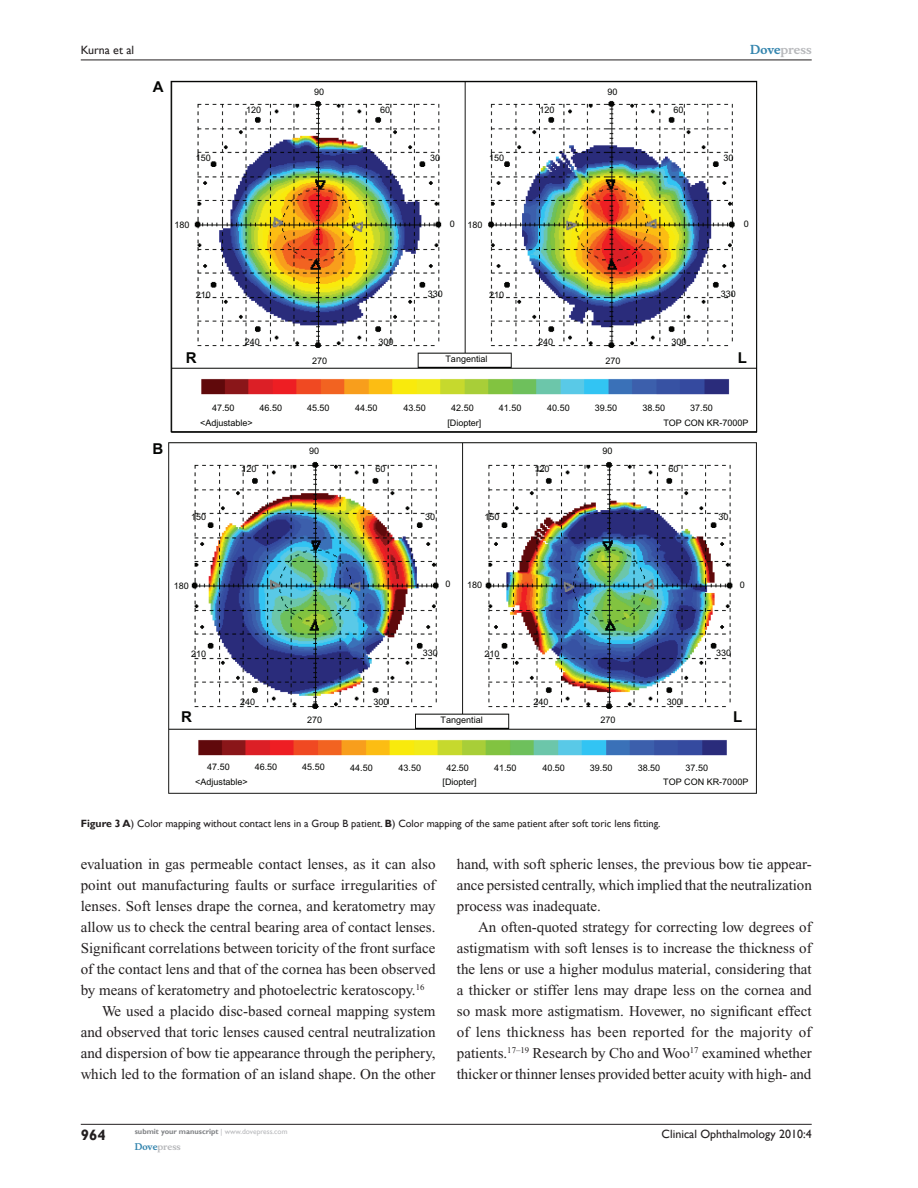
<style>
.page{position:relative;width:918px;height:1188px;background:#fff}
.page>*{position:absolute;margin:0;border:0;box-sizing:border-box;transform-origin:0 0}
.t1{font:15px/21px "Times New Roman";color:#231f20;text-align:justify}
.t2{font:700 15px "Arial";color:#040503}
.t3{font:700 15px "Gill Sans";color:#231f20}
.t4{font:12px "Gill Sans";color:#231f20}
.t5{font:700 12px "Musee";color:#b8b9bc}
.t6{font:10.5px "Gill Sans";color:#231f20}
.t7{font:9px "Arial";color:#040503}
.t8{font:700 9px "Musee";color:#b8b9bc}
.t9{font:700 7.5px "Gill Sans";color:#808285}
.s1{color:#3485ae}
.s2{font-weight:700}
.s3{font-weight:400;color:#b8b9bc}
</style>
<div class="page">
<hr style="left:81px;top:1124px;width:731px;height:1px;background:#231f20">
<hr style="left:81px;top:60px;width:731px;height:1px;background:#231f20">
<img style="left:171px;top:83px;width:586px;height:350px">
<img style="left:169px;top:442px;width:587px;height:351px">
<div style="left:173px;top:571px;width:18px;height:12px;background:#fff"></div>
<p class="t4" style="left:81px;top:43px;width:55px">Kurna et al</p>
<p class="t5" style="left:750px;top:43px;width:63px"><span class="s1">Dove</span>press</p>
<p class="t2" style="left:153px;top:77px;width:12px">A</p>
<p class="t7" style="left:196px;top:152px;width:17px">150</p>
<p class="t7" style="left:174px;top:219px;width:17px">180</p>
<p class="t7" style="left:314px;top:87px;width:12px">90</p>
<p class="t7" style="left:246px;top:105px;width:17px">120</p>
<p class="t7" style="left:380px;top:105px;width:12px">60</p>
<p class="t7" style="left:430px;top:153px;width:12px">30</p>
<p class="t7" style="left:489px;top:152px;width:17px">150</p>
<p class="t7" style="left:450px;top:219px;width:7px">0</p>
<p class="t7" style="left:467px;top:219px;width:17px">180</p>
<p class="t7" style="left:607px;top:87px;width:12px">90</p>
<p class="t7" style="left:539px;top:105px;width:17px">120</p>
<p class="t7" style="left:673px;top:105px;width:12px">60</p>
<p class="t7" style="left:723px;top:153px;width:12px">30</p>
<p class="t7" style="left:744px;top:219px;width:7px">0</p>
<p class="t2" style="left:152px;top:440px;width:12px">B</p>
<p class="t7" style="left:196px;top:289px;width:17px">210</p>
<p class="t7" style="left:245px;top:337px;width:17px">240</p>
<p class="t7" style="left:378px;top:337px;width:17px">300</p>
<p class="t7" style="left:428px;top:289px;width:17px">330</p>
<p class="t7" style="left:489px;top:289px;width:17px">210</p>
<p class="t7" style="left:538px;top:337px;width:17px">240</p>
<p class="t7" style="left:672px;top:337px;width:17px">300</p>
<p class="t7" style="left:721px;top:289px;width:17px">330</p>
<p class="t2" style="left:186px;top:349px;width:12px">R</p>
<p class="t7" style="left:312px;top:355px;width:17px">270</p>
<p class="t2" style="left:738px;top:349px;width:11px">L</p>
<p class="t7" style="left:445px;top:354px;width:44px">Tangential</p>
<p class="t7" style="left:605px;top:355px;width:17px">270</p>
<p class="t7" style="left:212px;top:403px;width:24px">47.50</p>
<p class="t7" style="left:260px;top:403px;width:24px">46.50</p>
<p class="t7" style="left:307px;top:403px;width:24px">45.50</p>
<p class="t7" style="left:355px;top:403px;width:24px">44.50</p>
<p class="t7" style="left:403px;top:403px;width:24px">43.50</p>
<p class="t7" style="left:451px;top:403px;width:24px">42.50</p>
<p class="t7" style="left:499px;top:403px;width:24px">41.50</p>
<p class="t7" style="left:547px;top:403px;width:24px">40.50</p>
<p class="t7" style="left:595px;top:403px;width:24px">39.50</p>
<p class="t7" style="left:643px;top:403px;width:24px">38.50</p>
<p class="t7" style="left:690px;top:403px;width:24px">37.50</p>
<p class="t7" style="left:200px;top:417px;width:54px">&lt;Adjustable&gt;</p>
<p class="t7" style="left:447px;top:417px;width:36px">[Diopter]</p>
<p class="t7" style="left:663px;top:417px;width:87px">TOP CON KR-7000P</p>
<p class="t7" style="left:191px;top:511px;width:17px">150</p>
<p class="t7" style="left:309px;top:446px;width:12px">90</p>
<p class="t7" style="left:241px;top:464px;width:17px">120</p>
<p class="t7" style="left:375px;top:464px;width:12px">60</p>
<p class="t7" style="left:425px;top:512px;width:12px">30</p>
<p class="t7" style="left:484px;top:511px;width:17px">150</p>
<p class="t7" style="left:603px;top:446px;width:12px">90</p>
<p class="t7" style="left:535px;top:464px;width:17px">120</p>
<p class="t7" style="left:669px;top:464px;width:12px">60</p>
<p class="t7" style="left:719px;top:512px;width:12px">30</p>
<p class="t7" style="left:174px;top:581px;width:17px">180</p>
<p class="t7" style="left:446px;top:578px;width:7px">0</p>
<p class="t7" style="left:467px;top:580px;width:17px">180</p>
<p class="t7" style="left:740px;top:579px;width:7px">0</p>
<p class="t7" style="left:191px;top:649px;width:17px">210</p>
<p class="t7" style="left:240px;top:696px;width:17px">240</p>
<p class="t7" style="left:374px;top:696px;width:17px">300</p>
<p class="t7" style="left:423px;top:648px;width:17px">330</p>
<p class="t7" style="left:484px;top:649px;width:17px">210</p>
<p class="t7" style="left:533px;top:696px;width:17px">240</p>
<p class="t7" style="left:667px;top:696px;width:17px">300</p>
<p class="t7" style="left:716px;top:648px;width:17px">330</p>
<p class="t2" style="left:181px;top:708px;width:12px">R</p>
<p class="t7" style="left:307px;top:714px;width:17px">270</p>
<p class="t2" style="left:733px;top:708px;width:11px">L</p>
<p class="t7" style="left:601px;top:714px;width:17px">270</p>
<p class="t7" style="left:441px;top:715px;width:44px">Tangential</p>
<p class="t7" style="left:207px;top:762px;width:24px">47.50</p>
<p class="t7" style="left:255px;top:762px;width:24px">46.50</p>
<p class="t7" style="left:302px;top:762px;width:24px">45.50</p>
<p class="t7" style="left:350px;top:762px;width:24px">44.50</p>
<p class="t7" style="left:399px;top:762px;width:24px">43.50</p>
<p class="t7" style="left:446px;top:762px;width:24px">42.50</p>
<p class="t7" style="left:494px;top:762px;width:24px">41.50</p>
<p class="t7" style="left:542px;top:762px;width:24px">40.50</p>
<p class="t7" style="left:590px;top:762px;width:24px">39.50</p>
<p class="t7" style="left:638px;top:762px;width:24px">38.50</p>
<p class="t7" style="left:685px;top:762px;width:24px">37.50</p>
<p class="t7" style="left:195px;top:777px;width:54px">&lt;Adjustable&gt;</p>
<p class="t7" style="left:443px;top:777px;width:36px">[Diopter]</p>
<p class="t7" style="left:663px;top:777px;width:87px">TOP CON KR-7000P</p>
<p class="t6" style="left:81px;top:817px;width:581px"><span class="s2">Figure 3 A</span>) Color mapping without contact lens in a Group B patient. <span class="s2">B</span>) Color mapping of the same patient after soft toric lens fitting.</p>
<p class="t1" style="left:81px;top:854px;width:356px">evaluation in gas permeable contact lenses, as it can also</p>
<p class="t1" style="left:81px;top:875px;width:356px">point out manufacturing faults or surface irregularities of</p>
<p class="t1" style="left:81px;top:896px;width:356px">lenses. Soft lenses drape the cornea, and keratometry may</p>
<p class="t1" style="left:81px;top:917px;width:356px">allow us to check the central bearing area of contact lenses.</p>
<p class="t1" style="left:81px;top:938px;width:356px">Significant correlations between toricity of the front surface</p>
<p class="t1" style="left:81px;top:959px;width:356px">of the contact lens and that of the cornea has been observed</p>
<p class="t1" style="left:81px;top:980px;width:345px">by means of keratometry and photoelectric keratoscopy.<sup>16</sup></p>
<p class="t1" style="left:102px;top:1001px;width:335px">We used a placido disc-based corneal mapping system</p>
<p class="t1" style="left:81px;top:1022px;width:356px">and observed that toric lenses caused central neutralization</p>
<p class="t1" style="left:81px;top:1043px;width:356px">and dispersion of bow tie appearance through the periphery,</p>
<p class="t1" style="left:81px;top:1064px;width:356px">which led to the formation of an island shape. On the other</p>
<p class="t1" style="left:457px;top:854px;width:356px">hand, with soft spheric lenses, the previous bow tie appear&shy;ance persisted centrally, which implied that the neutralization process was inadequate.</p>
<p class="t1" style="left:457px;top:917px;width:356px;text-indent:21px">An often-quoted strategy for correcting low degrees of astigmatism with soft lenses is to increase the thickness of the lens or use a higher modulus material, considering that a thicker or stiffer lens may drape less on the cornea and so mask more astigmatism. Hovewer, no significant effect of lens thickness has been reported for the majority of patients.<sup>17–19</sup> Research by Cho and Woo<sup>17</sup> examined whether thicker or thinner lenses provided better acuity with high- and</p>
<p class="t3" style="left:81px;top:1126px;width:26px">964</p>
<p class="t4" style="left:662px;top:1127px;width:152px">Clinical Ophthalmology 2010:4</p>
<p class="t9" style="left:135px;top:1127px;width:154px">submit your manuscript <span class="s3">| www.dovepress.com</span></p>
<p class="t8" style="left:135px;top:1141px;width:48px"><span class="s1">Dove</span>press</p>
</div>
